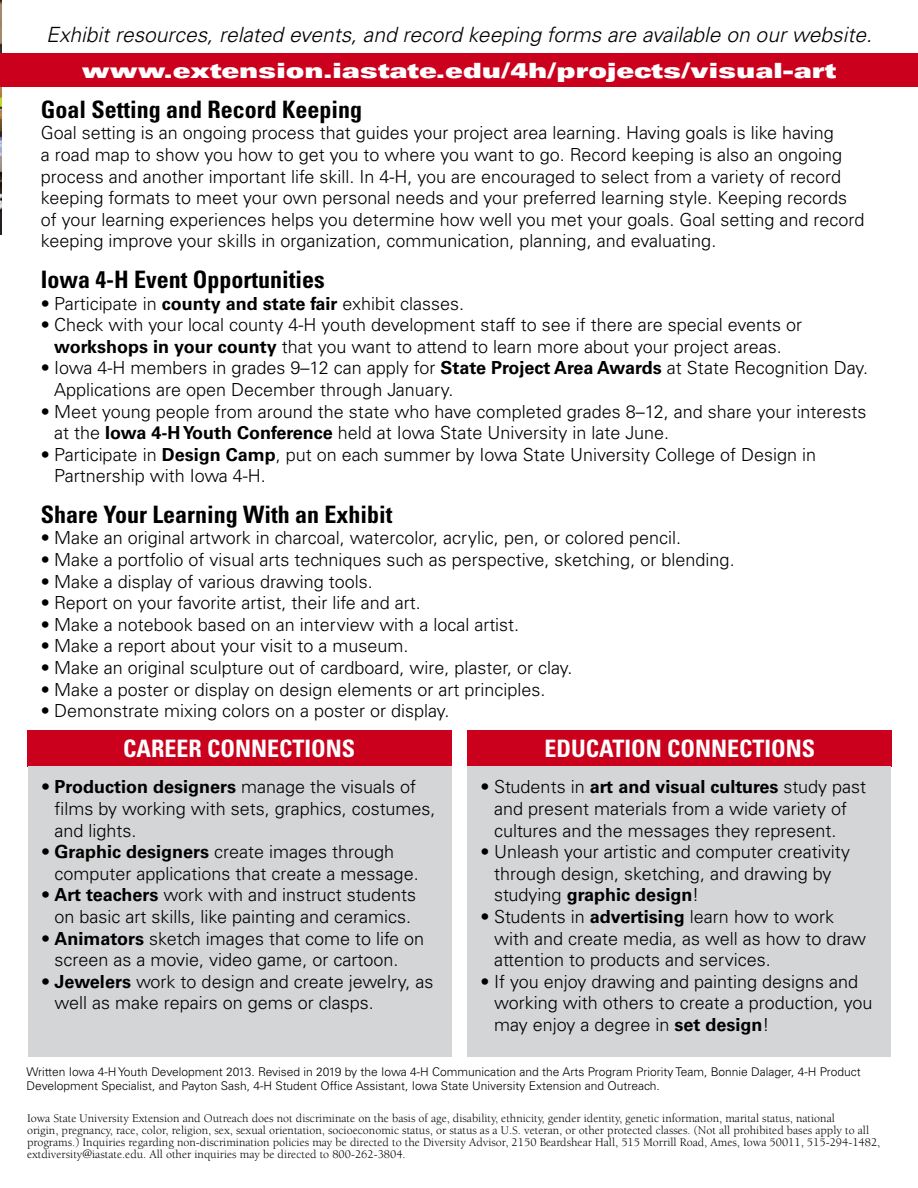
<style>
.page{position:relative;width:918px;height:1188px;background:#fff}
.page>*{position:absolute;margin:0;border:0;box-sizing:border-box;transform-origin:0 0}
.Headings_Page_2{font:700 condensed 24px "Univers LT Std";color:#000}
.Bar_Headings{font:700 condensed 24px "Univers LT Std";color:#fff}
.Headings{font:700 condensed 24px "Univers LT Std";color:#000}
.Important_Informatio{font:italic 300 21px "Univers LT Std";color:#000}
.Website_URL{font:21px "Univers LT Std X Black Ex";color:#fff}
.t1{font:300 18px/21.6px "Univers LT Std";color:#000}
.Justice_Statement{font:12px/12px "Berkeley Std";color:#000}
.t2{font:300 12px/14.4px "Univers LT Std";color:#000}
.s1{font-weight:700}
</style>
<div class="page">
<img style="left:0;top:1px;width:1px;height:233px">
<div style="left:468px;top:730px;width:424px;height:37px;background:#ca001d"></div>
<div style="left:27px;top:730px;width:425px;height:37px;background:#ca001d"></div>
<div style="left:0;top:53px;width:918px;height:34px;background:#ca001d"></div>
<div style="left:28px;top:767px;width:424px;height:290px;background:#d4d5d6"></div>
<div style="left:467px;top:767px;width:424px;height:290px;background:#d4d5d6"></div>
<p class="Important_Informatio" style="left:46px;top:22px;width:827px">Exhibit resources, related events, and record keeping forms are available on our website.</p>
<h2 class="Website_URL" style="left:82px;top:58px;width:756px">www.extension.iastate.edu/4h/projects/visual-art</h2>
<p class="Headings" style="left:41px;top:95px;width:323px">Goal Setting and Record Keeping</p>
<p class="t1" style="left:41px;top:122px;width:825px">Goal setting is an ongoing process that guides your project area learning. Having goals is like having<br>a road map to show you how to get you to where you want to go. Record keeping is also an ongoing process and another important life skill. In 4-H, you are encouraged to select from a variety of record keeping formats to meet your own personal needs and your preferred learning style. Keeping records of your learning experiences helps you determine how well you met your goals. Goal setting and record keeping improve your skills in organization, communication, planning, and evaluating.</p>
<p class="Headings_Page_2" style="left:41px;top:265px;width:285px">Iowa 4-H Event Opportunities</p>
<p class="t1" style="left:41px;top:292px;width:425px">• Participate in <span class="s1">county and state fair</span> exhibit classes.</p>
<p class="t1" style="left:41px;top:314px;width:763px;text-align:center">• Check with your local county 4-H youth development staff to see if there are special events or <span class="s1">workshops in your county</span> that you want to attend to learn more about your project areas.</p>
<p class="t1" style="left:54px;top:357px;width:815px;text-indent:-14px">• Iowa 4-H members in grades 9–12 can apply for <span class="s1">State Project Area Awards</span> at State Recognition Day.<br>Applications are open December through January.</p>
<p class="t1" style="left:54px;top:400px;width:814px;text-indent:-14px">• Meet young people from around the state who have completed grades 8–12, and share your interests at the <span class="s1">Iowa 4-H Youth Conference</span> held at Iowa State University in late June.</p>
<p class="t1" style="left:54px;top:444px;width:764px;text-indent:-14px">• Participate in <span class="s1">Design Camp</span>, put on each summer by Iowa State University College of Design in<br>Partnership with Iowa 4-H.</p>
<p class="Headings_Page_2" style="left:41px;top:500px;width:353px">Share Your Learning With an Exhibit</p>
<p class="t1" style="left:41px;top:527px;width:642px">• Make an original artwork in charcoal, watercolor, acrylic, pen, or colored pencil.</p>
<p class="t1" style="left:41px;top:549px;width:696px">• Make a portfolio of visual arts techniques such as perspective, sketching, or blending.</p>
<p class="t1" style="left:41px;top:571px;width:334px">• Make a display of various drawing tools.</p>
<p class="t1" style="left:41px;top:592px;width:382px">• Report on your favorite artist, their life and art.</p>
<p class="t1" style="left:41px;top:614px;width:480px">• Make a notebook based on an interview with a local artist.</p>
<p class="t1" style="left:41px;top:635px;width:369px">• Make a report about your visit to a museum.</p>
<p class="t1" style="left:41px;top:657px;width:533px">• Make an original sculpture out of cardboard, wire, plaster, or clay.</p>
<p class="t1" style="left:41px;top:679px;width:506px">• Make a poster or display on design elements or art principles.</p>
<p class="t1" style="left:41px;top:700px;width:410px">• Demonstrate mixing colors on a poster or display.</p>
<p class="Bar_Headings" style="left:123px;top:734px;width:234px">CAREER CONNECTIONS</p>
<p class="Bar_Headings" style="left:545px;top:734px;width:272px">EDUCATION CONNECTIONS</p>
<p class="t1" style="left:494px;top:776px;width:374px;text-indent:-14px">• Students in <span class="s1">art and visual cultures</span> study past and present materials from a wide variety of cultures and the messages they represent.</p>
<p class="t1" style="left:494px;top:841px;width:358px;text-indent:-14px">• Unleash your artistic and computer creativity through design, sketching, and drawing by studying <span class="s1">graphic design</span>!</p>
<p class="t1" style="left:494px;top:906px;width:373px;text-indent:-14px">• Students in <span class="s1">advertising</span> learn how to work with and create media, as well as how to draw attention to products and services.</p>
<p class="t1" style="left:494px;top:971px;width:380px;text-indent:-14px">• If you enjoy drawing and painting designs and working with others to create a production, you may enjoy a degree in <span class="s1">set design</span>!</p>
<p class="t2" style="left:27px;top:1064px;width:836px">Written Iowa 4-H Youth Development 2013. Revised in 2019 by the Iowa 4-H Communication and the Arts Program Priority Team, Bonnie Dalager, 4-H Product<br>Development Specialist, and Payton Sash, 4-H Student Office Assistant, Iowa State University Extension and Outreach.</p>
<p class="t1" style="left:55px;top:776px;width:382px;text-indent:-14px">• <span class="s1">Production designers</span> manage the visuals of films by working with sets, graphics, costumes, and lights.</p>
<p class="t1" style="left:55px;top:841px;width:366px;text-indent:-14px">• <span class="s1">Graphic designers</span> create images through computer applications that create a message.</p>
<p class="t1" style="left:41px;top:884px;width:377px;text-align:center">• <span class="s1">Art teachers</span> work with and instruct students on basic art skills, like painting and ceramics.</p>
<p class="t1" style="left:55px;top:927px;width:371px;text-indent:-14px">• <span class="s1">Animators</span> sketch images that come to life on screen as a movie, video game, or cartoon.</p>
<p class="t1" style="left:55px;top:971px;width:380px;text-indent:-14px">• <span class="s1">Jewelers</span> work to design and create jewelry, as well as make repairs on gems or clasps.</p>
<p class="Justice_Statement" style="left:27px;top:1112px;width:855px">Iowa State University Extension and Outreach does not discriminate on the basis of age, disability, ethnicity, gender identity, genetic information, marital status, national<br>origin, pregnancy, race, color, religion, sex, sexual orientation, socioeconomic status, or status as a U.S. veteran, or other protected classes. (Not all prohibited bases apply to all programs.) Inquiries regarding non-discrimination policies may be directed to the Diversity Advisor, 2150 Beardshear Hall, 515 Morrill Road, Ames, Iowa 50011, 515-294-1482, extdiversity@iastate.edu. All other inquiries may be directed to 800-262-3804.</p>
</div>
